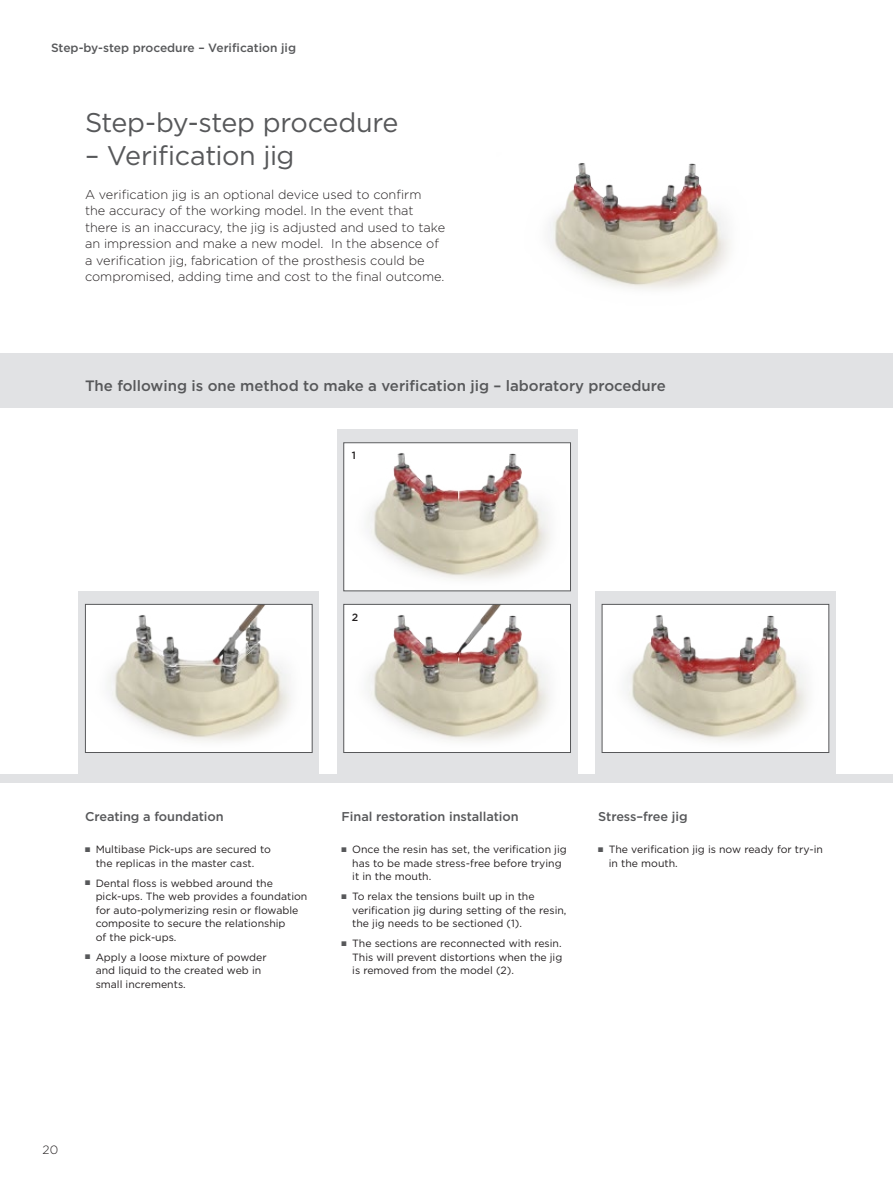
<style>
.page{position:relative;width:893px;height:1191px;background:#fff}
.page>*{position:absolute;margin:0;border:0;box-sizing:border-box;transform-origin:0 0}
.Heading_2_Gotham{font:27px "Gotham";letter-spacing:-.02em;color:#57585a}
.Heading_4_Gotham{font:500 15px "Gotham";color:#57585a}
.Body_copy_Gotham_Lig{font:300 12.75px/16.5px "Gotham";color:#231f20}
.Subline_Gotham_Mediu{font:500 12.75px "Gotham";letter-spacing:-.005em;color:#57585a}
.Subsection_title_Got{font:500 12px "Gotham";color:#57585a}
.t1{font:300 12px "Gotham";color:#231f20}
.t2{font:10.5px/13.5px "Gotham";color:#231f20}
.Captions_Gotham_Book{font:500 10.5px "Gotham";color:#231f20}
.s1{color:#57585a}
</style>
<div class="page">
<div style="left:0;top:353px;width:893px;height:429px;background:#e1e2e4"></div>
<div style="left:0;top:408px;width:893px;height:366px;background:#fff"></div>
<div style="left:79px;top:591px;width:240px;height:183px;background:#e1e2e4"></div>
<div style="left:337px;top:429px;width:240px;height:345px;background:#e1e2e4"></div>
<div style="left:595px;top:591px;width:241px;height:183px;background:#e1e2e4"></div>
<img style="left:87px;top:606px;width:224px;height:145px">
<div style="left:85px;top:604px;width:228px;height:149px;border:1px solid #57585a"></div>
<img style="left:604px;top:606px;width:223px;height:145px">
<div style="left:602px;top:604px;width:227px;height:149px;border:1px solid #57585a"></div>
<img style="left:345px;top:606px;width:224px;height:145px">
<div style="left:343px;top:604px;width:228px;height:149px;border:1px solid #57585a"></div>
<img style="left:345px;top:444px;width:224px;height:145px">
<div style="left:343px;top:442px;width:228px;height:149px;border:1px solid #57585a"></div>
<img style="left:550px;top:163px;width:181px;height:127px">
<p class="Subsection_title_Got" style="left:51px;top:40px;width:247px">Step-by-step procedure – Verification jig</p>
<p class="Heading_2_Gotham" style="left:85px;top:105px;width:315px">Step-by-step procedure</p>
<p class="Heading_2_Gotham" style="left:85px;top:138px;width:211px">– Verification jig</p>
<p class="Body_copy_Gotham_Lig" style="left:85px;top:186px;width:362px">A verification jig is an optional device used to confirm<br>the accuracy of the working model. In the event that there is an inaccuracy, the jig is adjusted and used to take an impression and make a new model. In the absence of a verification jig, fabrication of the prosthesis could be compromised, adding time and cost to the final outcome.</p>
<p class="Heading_4_Gotham" style="left:85px;top:375px;width:582px">The following is one method to make a verification jig – laboratory procedure</p>
<p class="Captions_Gotham_Book" style="left:352px;top:449px;width:6px">1</p>
<p class="Captions_Gotham_Book" style="left:352px;top:610px;width:8px">2</p>
<p class="Subline_Gotham_Mediu" style="left:85px;top:807px;width:140px">Creating a foundation</p>
<p class="t2" style="left:85px;top:842px;width:187px;text-align:center"><span class="s1">■</span> Multibase Pick-ups are secured to the replicas in the master cast.</p>
<p class="t2" style="left:96px;top:876px;width:213px;text-indent:-11px"><span class="s1">■</span> Dental floss is webbed around the pick-ups. The web provides a foundation for auto-polymerizing resin or flowable composite to secure the relationship<br>of the pick-ups.</p>
<p class="t2" style="left:96px;top:950px;width:172px;text-indent:-11px"><span class="s1">■</span> Apply a loose mixture of powder and liquid to the created web in small increments.</p>
<p class="Subline_Gotham_Mediu" style="left:342px;top:807px;width:179px">Final restoration installation</p>
<p class="t2" style="left:352px;top:842px;width:216px;text-indent:-11px"><span class="s1">■</span> Once the resin has set, the verification jig has to be made stress-free before trying it in the mouth.</p>
<p class="t2" style="left:352px;top:889px;width:216px;text-indent:-11px"><span class="s1">■</span> To relax the tensions built up in the verification jig during setting of the resin, the jig needs to be sectioned (1).</p>
<p class="t2" style="left:352px;top:936px;width:212px;text-align:justify;text-indent:-11px"><span class="s1">■</span> The sections are reconnected with resin.<br>This will prevent distortions when the jig is removed from the model (2).</p>
<p class="Subline_Gotham_Mediu" style="left:598px;top:807px;width:91px">Stress–free jig</p>
<p class="t2" style="left:609px;top:842px;width:216px;text-indent:-11px"><span class="s1">■</span> The verification jig is now ready for try-in in the mouth.</p>
<p class="t1" style="left:43px;top:1142px;width:17px">20</p>
</div>
